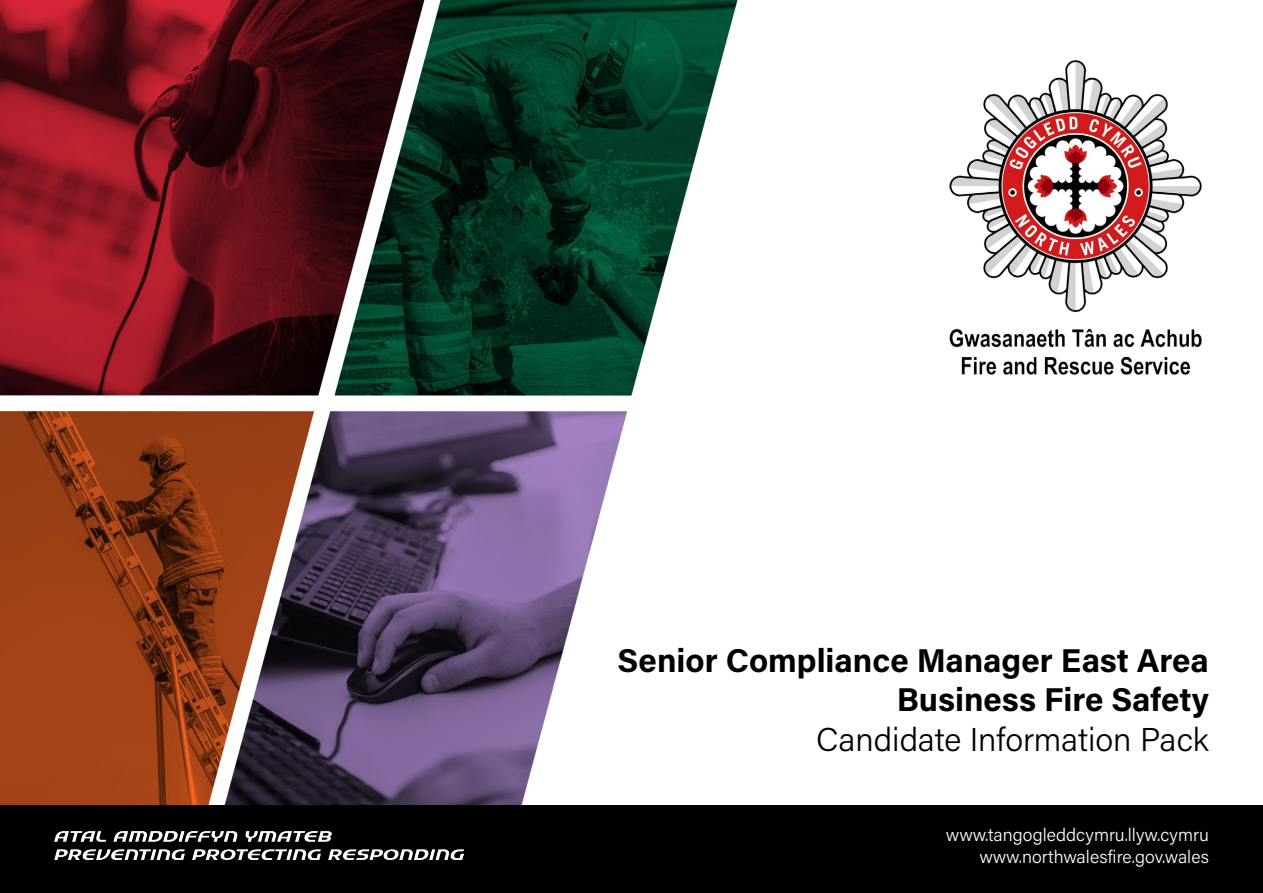
<style>
.page{position:relative;width:1263px;height:893px;background:#fff}
.page>*{position:absolute;margin:0;border:0;box-sizing:border-box;transform-origin:0 0}
.t1{font:700 33px/39.6px "Acumin Pro";color:#000;text-align:right}
.t2{font:300 33px "Acumin Pro";color:#000}
.t3{font:300 18px/21.6px "Acumin Pro";color:#fff;text-align:right}
</style>
<div class="page">
<img style="left:0;top:0;width:738px;height:805px">
<div style="left:0;top:805px;width:1263px;height:88px;background:#000"></div>
<img style="left:54px;top:831px;width:409px;height:29px">
<img style="left:949px;top:60px;width:253px;height:315px">
<h1 class="t1" style="left:617px;top:639px;width:593px">Senior Compliance Manager East Area<br>Business Fire Safety</h1>
<h1 class="t2" style="left:816px;top:717px;width:394px">Candidate Information Pack</h1>
<p class="t3" style="left:946px;top:823px;width:265px">www.tangogleddcymru.llyw.cymru www.northwalesfire.gov.wales</p>
</div>
